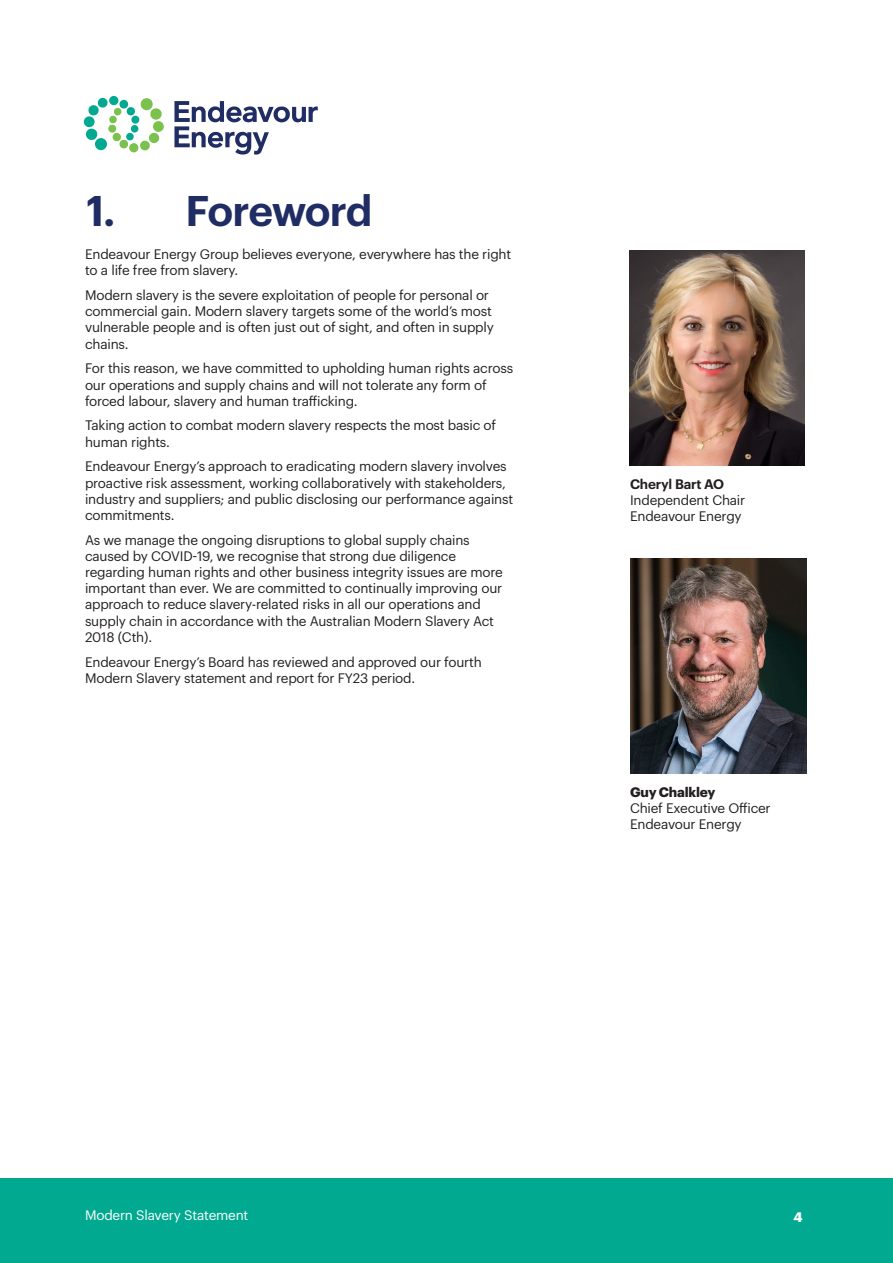
<style>
.page{position:relative;width:893px;height:1263px;background:#fff}
.page>*{position:absolute;margin:0;border:0;box-sizing:border-box;transform-origin:0 0}
.Heading_1{font:600 42px "Graphik";letter-spacing:-.03em;color:#202c64}
.Body_Copy{font:13.5px/16.2px "Graphik";letter-spacing:-.015em;color:#231f20}
.t1{font:13.5px "Graphik";letter-spacing:-.015em;color:#fff}
.Body_Copy-2{font:600 13.5px "Graphik";letter-spacing:-.015em;color:#231f20}
.Body_Copy-3{font:700 13.5px "Graphik";letter-spacing:-.015em;color:#231f20}
.t2{font:700 13.5px "Graphik";color:#fff}
</style>
<div class="page">
<div style="left:0;top:1179px;width:893px;height:84px;background:#00a98f"></div>
<svg style="left:174px;top:101px;width:144px;height:54px"></svg>
<svg style="left:153px;top:121px;width:11px;height:11px"></svg>
<svg style="left:85px;top:97px;width:77px;height:54px"></svg>
<svg style="left:130px;top:125px;width:9px;height:8px"></svg>
<svg style="left:126px;top:132px;width:8px;height:9px"></svg>
<div style="left:119px;top:100px;width:9px;height:9px;background:#00a98f;border-radius:50%"></div>
<img style="left:629px;top:251px;width:175px;height:215px">
<img style="left:631px;top:559px;width:175px;height:214px">
<p class="Heading_1" style="left:87px;top:178px;width:287px">1. Foreword</p>
<p class="Body_Copy" style="left:85px;top:245px;width:428px">Endeavour Energy Group believes everyone, everywhere has the right to a life free from slavery.</p>
<p class="Body_Copy" style="left:85px;top:286px;width:410px">Modern slavery is the severe exploitation of people for personal or commercial gain. Modern slavery targets some of the world’s most vulnerable people and is often just out of sight, and often in supply chains.</p>
<p class="Body_Copy" style="left:85px;top:359px;width:430px">For this reason, we have committed to upholding human rights across our operations and supply chains and will not tolerate any form of forced labour, slavery and human trafficking.</p>
<p class="Body_Copy" style="left:85px;top:416px;width:413px">Taking action to combat modern slavery respects the most basic of human rights.</p>
<p class="Body_Copy" style="left:85px;top:457px;width:430px">Endeavour Energy’s approach to eradicating modern slavery involves proactive risk assessment, working collaboratively with stakeholders, industry and suppliers; and public disclosing our performance against commitments.</p>
<p class="Body_Copy" style="left:85px;top:530px;width:419px">As we manage the ongoing disruptions to global supply chains caused by COVID-19, we recognise that strong due diligence regarding human rights and other business integrity issues are more important than ever. We are committed to continually improving our approach to reduce slavery-related risks in all our operations and supply chain in accordance with the Australian Modern Slavery Act 2018 (Cth).</p>
<p class="Body_Copy" style="left:85px;top:652px;width:398px">Endeavour Energy’s Board has reviewed and approved our fourth<br>Modern Slavery statement and report for FY23 period.</p>
<p class="Body_Copy-2" style="left:630px;top:474px;width:96px">Cheryl Bart AO</p>
<p class="Body_Copy" style="left:630px;top:491px;width:117px">Independent Chair</p>
<p class="Body_Copy" style="left:630px;top:507px;width:113px">Endeavour Energy</p>
<p class="Body_Copy-3" style="left:630px;top:781px;width:87px">Guy Chalkley</p>
<p class="Body_Copy" style="left:630px;top:799px;width:142px">Chief Executive Officer<br>Endeavour Energy</p>
<p class="t1" style="left:85px;top:1205px;width:165px">Modern Slavery Statement</p>
<p class="t2" style="left:793px;top:1206px;width:11px">4</p>
</div>
